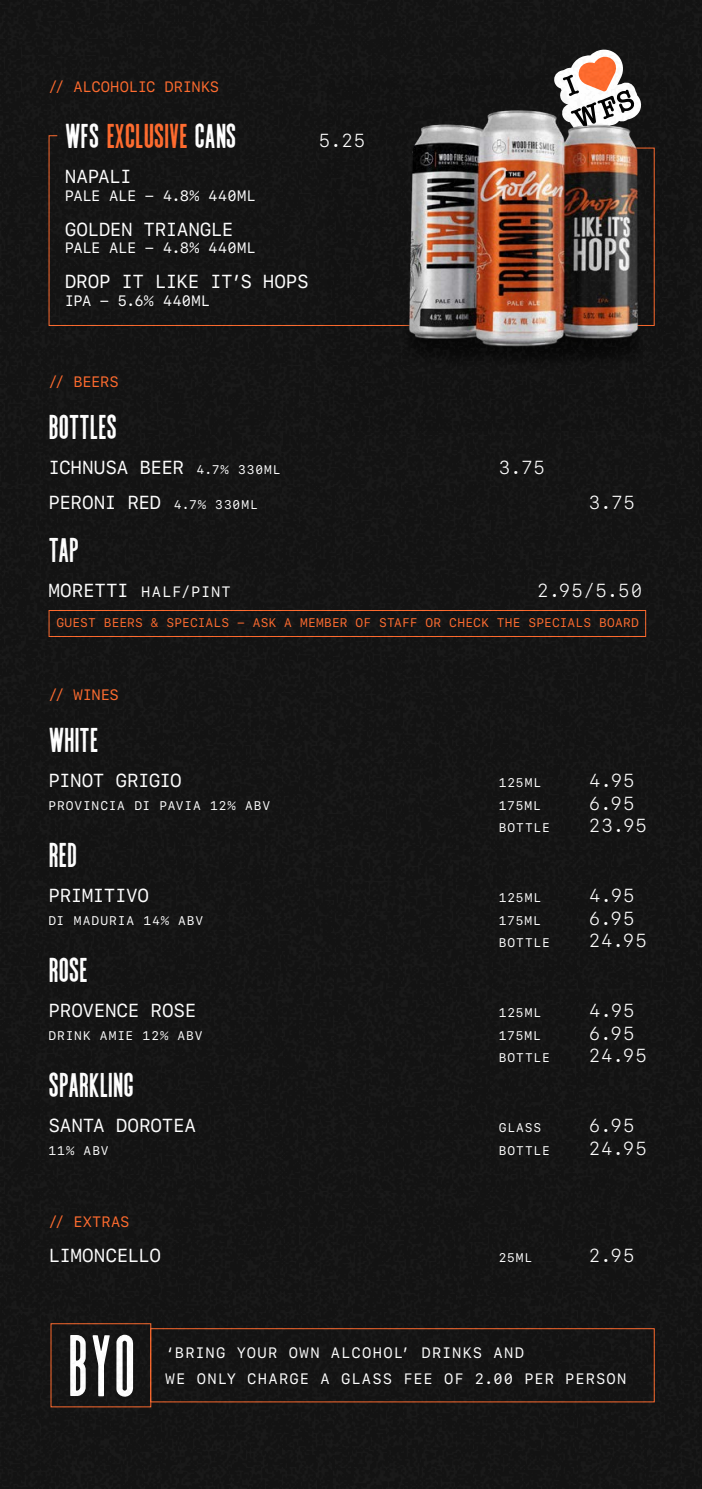
<style>
.page{position:relative;width:702px;height:1489px;background:#fff}
.page>*{position:absolute;margin:0;border:0;box-sizing:border-box;transform-origin:0 0}
.t1{font:42.5px "Wood Fire Smoke 2022";letter-spacing:-.015em;color:#fff}
.t2{font:42.5px "Wood Fire Smoke 2022";letter-spacing:-.015em;color:#ff6b2e}
.t3{font:18.75px "SF Mono";letter-spacing:-.02em;color:#fff}
.t4{font:300 18.75px "SF Mono";letter-spacing:.05em;color:#fff}
.t5{font:18.75px "SF Mono";letter-spacing:-.04em;color:#fff}
.t6{font:15px/26.2px "SF Mono";letter-spacing:.06em;color:#fff}
.t7{font:15px "SF Mono";letter-spacing:-.01em;color:#ff6b2e}
.t8{font:15px "SF Mono";letter-spacing:-.02em;color:#fff}
.t9{font:15px "SF Mono";letter-spacing:.015em;color:#fff}
.t10{font:12.5px "SF Mono";letter-spacing:.075em;color:#fff}
.t11{font:12.5px "SF Mono";letter-spacing:.01em;color:#ff6b2e}
.s1{color:#fff}
.s2{font-size:12.5px}
.s3{font-size:18.75px}
</style>
<div class="page">
<div style="left:0;top:0;width:702px;height:1488px;background:#141414"></div>
<p class="t7" style="left:48px;top:75px;width:172px">// ALCOHOLIC DRINKS</p>
<h1 class="t2" style="left:65px;top:109px;width:174px"><span class="s1">WFS</span> EXCLUSIVE <span class="s1">CANS</span></h1>
<h2 class="t3" style="left:65px;top:162px;width:68px">NAPALI</h2>
<p class="t8" style="left:65px;top:184px;width:192px">PALE ALE - 4.8% 440ML</p>
<h2 class="t3" style="left:65px;top:215px;width:170px">GOLDEN TRIANGLE</h2>
<p class="t8" style="left:65px;top:236px;width:192px">PALE ALE - 4.8% 440ML</p>
<h2 class="t3" style="left:65px;top:267px;width:245px">DROP IT LIKE IT’S HOPS</h2>
<p class="t9" style="left:65px;top:289px;width:147px">IPA - 5.6% 440ML</p>
<h2 class="t4" style="left:319px;top:126px;width:48px">5.25</h2>
<p class="t7" style="left:48px;top:370px;width:72px">// BEERS</p>
<h1 class="t1" style="left:48px;top:400px;width:71px">BOTTLES</h1>
<h2 class="t3" style="left:48px;top:453px;width:233px">ICHNUSA BEER <span class="s2">4.7% 330ML</span></h2>
<h2 class="t4" style="left:498px;top:453px;width:48px">3.75</h2>
<h2 class="t3" style="left:48px;top:488px;width:211px">PERONI RED <span class="s2">4.7% 330ML</span></h2>
<h2 class="t4" style="left:588px;top:488px;width:48px">3.75</h2>
<h1 class="t1" style="left:48px;top:522px;width:32px">TAP</h1>
<p class="t6" style="left:48px;top:578px;width:184px"><span class="s3">MORETTI</span> HALF/PINT</p>
<h2 class="t4" style="left:537px;top:576px;width:107px">2.95/5.50</h2>
<p class="t11" style="left:56px;top:613px;width:584px">GUEST BEERS &amp; SPECIALS - ASK A MEMBER OF STAFF OR CHECK THE SPECIALS BOARD</p>
<p class="t7" style="left:48px;top:682px;width:72px">// WINES</p>
<h1 class="t1" style="left:48px;top:712px;width:52px">WHITE</h1>
<h2 class="t5" style="left:48px;top:766px;width:135px">PINOT GRIGIO</h2>
<p class="t10" style="left:498px;top:773px;width:44px">125ML</p>
<h2 class="t4" style="left:588px;top:766px;width:48px">4.95</h2>
<p class="t10" style="left:48px;top:795px;width:223px">PROVINCIA DI PAVIA 12% ABV</p>
<p class="t10" style="left:498px;top:795px;width:44px">175ML</p>
<h2 class="t4" style="left:588px;top:788px;width:47px">6.95</h2>
<p class="t10" style="left:498px;top:818px;width:52px">BOTTLE</p>
<h2 class="t4" style="left:588px;top:811px;width:60px">23.95</h2>
<h1 class="t1" style="left:48px;top:827px;width:30px">RED</h1>
<h2 class="t3" style="left:48px;top:881px;width:102px">PRIMITIVO</h2>
<p class="t10" style="left:498px;top:888px;width:44px">125ML</p>
<h2 class="t4" style="left:588px;top:881px;width:48px">4.95</h2>
<p class="t10" style="left:48px;top:910px;width:156px">DI MADURIA 14% ABV</p>
<p class="t10" style="left:498px;top:910px;width:44px">175ML</p>
<h2 class="t4" style="left:588px;top:903px;width:47px">6.95</h2>
<p class="t10" style="left:498px;top:933px;width:52px">BOTTLE</p>
<h2 class="t4" style="left:588px;top:926px;width:60px">24.95</h2>
<h1 class="t1" style="left:48px;top:942px;width:41px">ROSE</h1>
<h2 class="t3" style="left:48px;top:996px;width:149px">PROVENCE ROSE</h2>
<p class="t10" style="left:498px;top:1003px;width:44px">125ML</p>
<h2 class="t4" style="left:588px;top:996px;width:48px">4.95</h2>
<p class="t10" style="left:48px;top:1025px;width:155px">DRINK AMIE 12% ABV</p>
<p class="t10" style="left:498px;top:1025px;width:44px">175ML</p>
<h2 class="t4" style="left:588px;top:1018px;width:47px">6.95</h2>
<p class="t10" style="left:498px;top:1048px;width:52px">BOTTLE</p>
<h2 class="t4" style="left:588px;top:1041px;width:60px">24.95</h2>
<h1 class="t1" style="left:48px;top:1057px;width:87px">SPARKLING</h1>
<h2 class="t3" style="left:48px;top:1111px;width:149px">SANTA DOROTEA</h2>
<p class="t10" style="left:498px;top:1118px;width:44px">GLASS</p>
<h2 class="t4" style="left:588px;top:1111px;width:47px">6.95</h2>
<p class="t10" style="left:48px;top:1140px;width:62px">11% ABV</p>
<p class="t10" style="left:498px;top:1140px;width:52px">BOTTLE</p>
<h2 class="t4" style="left:588px;top:1133px;width:60px">24.95</h2>
<p class="t7" style="left:48px;top:1210px;width:82px">// EXTRAS</p>
<h2 class="t3" style="left:48px;top:1241px;width:114px">LIMONCELLO</h2>
<p class="t10" style="left:498px;top:1248px;width:35px">25ML</p>
<h2 class="t4" style="left:588px;top:1241px;width:47px">2.95</h2>
<p class="t6" style="left:166px;top:1338px;width:462px">‘BRING YOUR OWN ALCOHOL’ DRINKS AND<br>WE ONLY CHARGE A GLASS FEE OF 2.00 PER PERSON</p>
</div>
